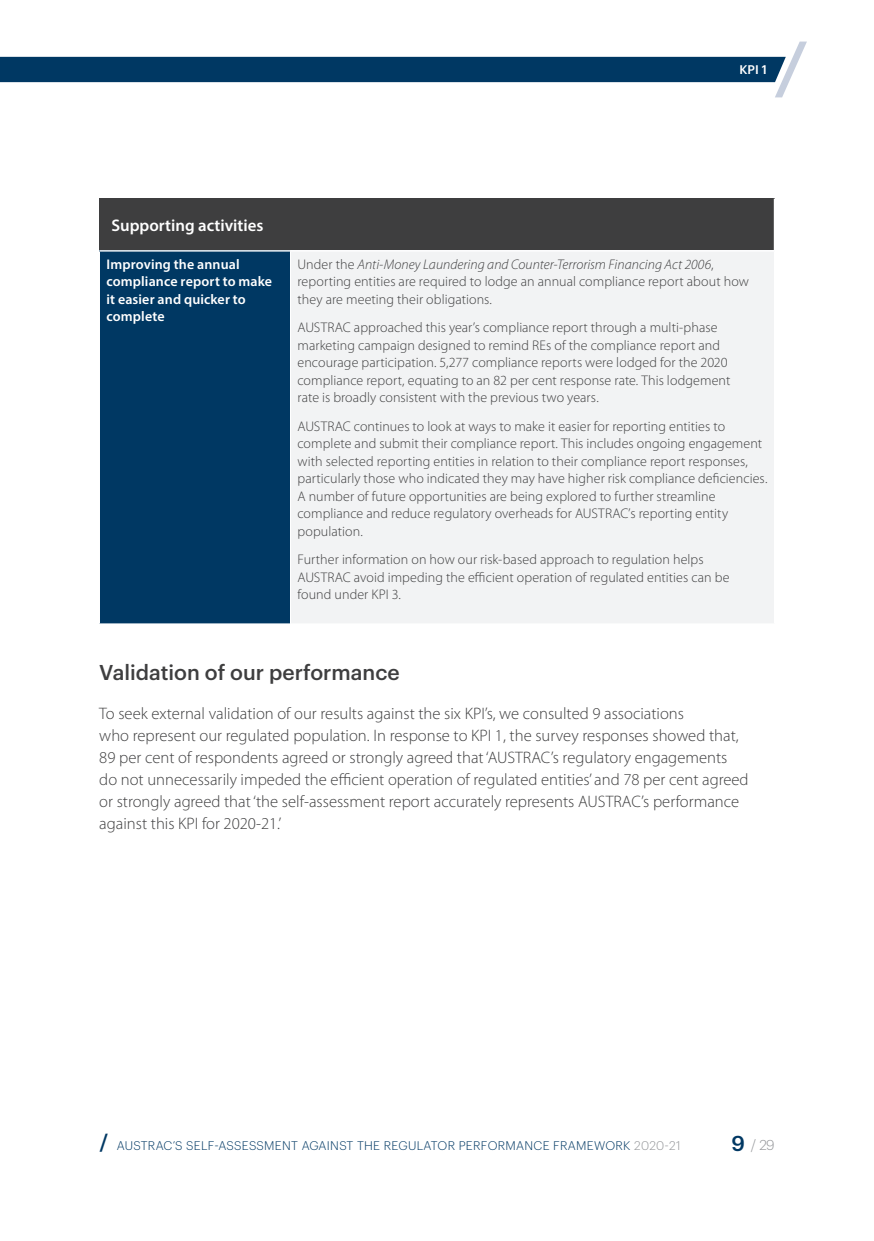
<style>
.page{position:relative;width:874px;height:1241px;background:#fff}
.page>*{position:absolute;margin:0;border:0;box-sizing:border-box;transform-origin:0 0}
.Heading_3{font:500 21px "Graphik";color:#3e3e3f}
.Body{font:600 16.8px "Myriad Pro";color:#fff}
.Body-2{font:300 16.62px/21.9px "Myriad Pro";color:#3e3e3f}
.Table_Text{font:300 14px/17.5px "Myriad Pro";letter-spacing:.005em;color:#3e3e3f}
.Table_Highlight{font:600 14px/17.5px "Myriad Pro";letter-spacing:.01em;color:#fff}
.t1{font:300 14px "Graphik";color:#939598}
.t2{font:300 12.25px "Graphik";letter-spacing:.025em;color:#003863}
.t3{font:500 12.25px "Graphik";color:#fff}
.s1{font-style:italic}
.s2{font-weight:500;font-size:21px}
.s3{color:#939598}
.s4{font-weight:500;font-size:21px;color:#003863}
</style>
<div class="page">
<svg style="left:0;top:42px;width:806px;height:55px"></svg>
<div style="left:99px;top:198px;width:675px;height:53px;background:#3e3e3f"></div>
<div style="left:99px;top:251px;width:191px;height:372px;background:#003863"></div>
<div style="left:290px;top:251px;width:484px;height:372px;background:#f2f3f4"></div>
<hr style="left:773px;top:198px;width:1px;height:52px;background:#fff">
<hr style="left:99px;top:250px;width:191px;height:1px;background:#fff">
<hr style="left:290px;top:250px;width:484px;height:1px;background:#fff">
<hr style="left:99px;top:251px;width:1px;height:372px;background:#fff">
<hr style="left:290px;top:251px;width:1px;height:372px;background:#fff">
<hr style="left:773px;top:251px;width:1px;height:372px;background:#fff">
<p class="t3" style="left:739px;top:61px;width:29px">KPI 1</p>
<p class="Body" style="left:111px;top:215px;width:153px">Supporting activities</p>
<p class="Table_Highlight" style="left:106px;top:255px;width:167px">Improving the annual compliance report to make it easier and quicker to complete</p>
<p class="Table_Text" style="left:297px;top:255px;width:453px">Under the <span class="s1">Anti-Money Laundering and Counter-Terrorism Financing Act 2006</span>, reporting entities are required to lodge an annual compliance report about how they are meeting their obligations.</p>
<p class="Table_Text" style="left:297px;top:319px;width:434px">AUSTRAC approached this year’s compliance report through a multi-phase marketing campaign designed to remind REs of the compliance report and encourage participation. 5,277 compliance reports were lodged for the 2020 compliance report, equating to an 82 per cent response rate. This lodgement rate is broadly consistent with the previous two years.</p>
<p class="Table_Text" style="left:297px;top:417px;width:471px">AUSTRAC continues to look at ways to make it easier for reporting entities to complete and submit their compliance report. This includes ongoing engagement with selected reporting entities in relation to their compliance report responses, particularly those who indicated they may have higher risk compliance deficiencies.<br>A number of future opportunities are being explored to further streamline compliance and reduce regulatory overheads for AUSTRAC’s reporting entity population.</p>
<p class="Table_Text" style="left:297px;top:550px;width:433px">Further information on how our risk-based approach to regulation helps<br>AUSTRAC avoid impeding the efficient operation of regulated entities can be found under KPI 3.</p>
<p class="Heading_3" style="left:99px;top:656px;width:302px">Validation of our performance</p>
<p class="Body-2" style="left:99px;top:702px;width:650px">To seek external validation of our results against the six KPI’s, we consulted 9 associations<br>who represent our regulated population. In response to KPI 1, the survey responses showed that, 89 per cent of respondents agreed or strongly agreed that ‘AUSTRAC’s regulatory engagements do not unnecessarily impeded the efficient operation of regulated entities’ and 78 per cent agreed or strongly agreed that ‘the self-assessment report accurately represents AUSTRAC’s performance against this KPI for 2020-21.’</p>
<p class="t2" style="left:99px;top:1136px;width:582px"><span class="s2">/</span> AUSTRAC’S SELF-ASSESSMENT AGAINST THE REGULATOR PERFORMANCE FRAMEWORK <span class="s3">2020-21</span></p>
<p class="t1" style="left:731px;top:1134px;width:45px"><span class="s4">9</span> / 29</p>
</div>
